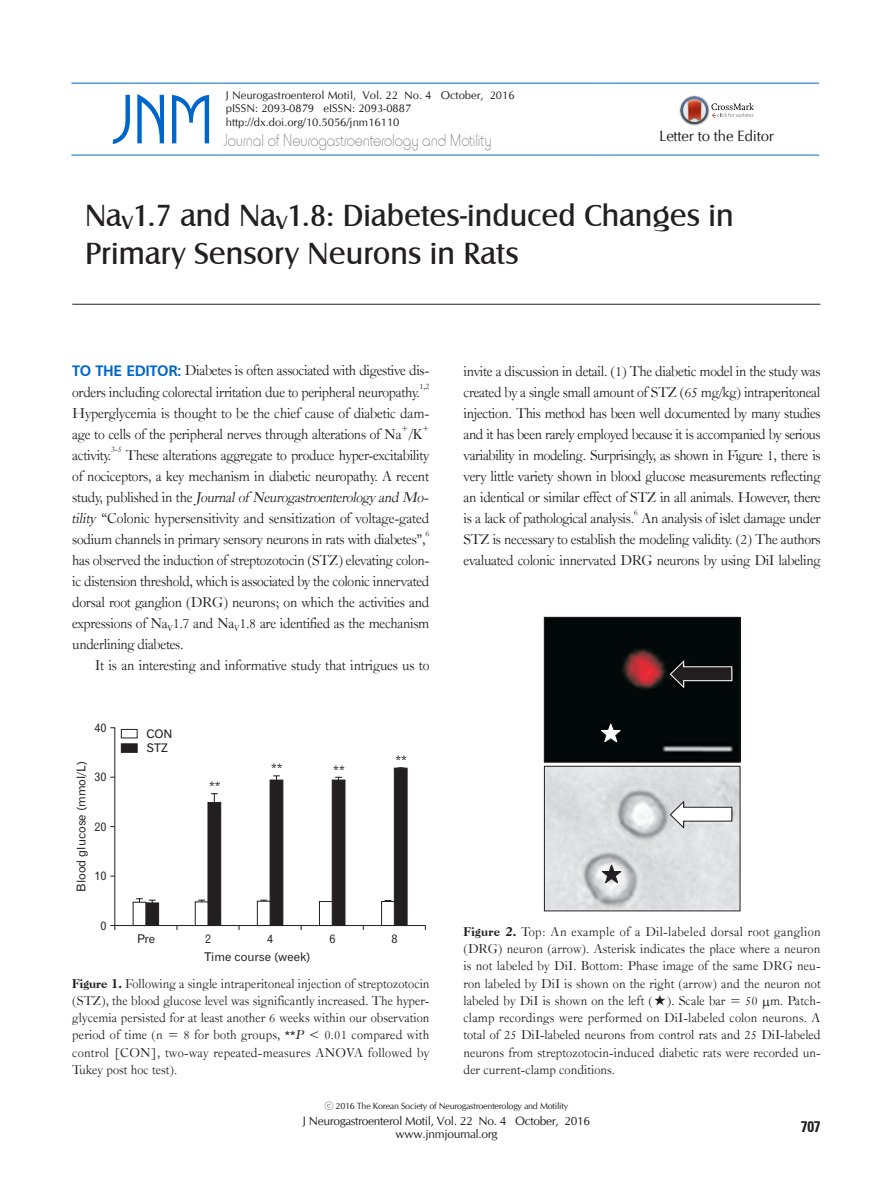
<style>
.page{position:relative;width:893px;height:1191px;background:#fff}
.page>*{position:absolute;margin:0;border:0;box-sizing:border-box;transform-origin:0 0}
.t1{font:500 64.5px "Busorama IT Cby BT";color:#06c}
.t2{font:31.5px/37.8px "Castle T";color:#231f20}
.t3{font:18px "Horatio D Ligh";letter-spacing:-.015em;color:#787878;scale:.9 1}
.t4{font:15.3px/21px "Caslon Old Face BT";letter-spacing:-.025em;color:#231f20}
.t5{font:15.3px "Univeconbol";color:#231f20}
.t6{font:15px "CG Omega";letter-spacing:-.01em;color:#231f20}
.t7{font:13.8px/17.2px "Caslon Old Face BT";color:#231f20;text-align:justify}
.t8{font:12.9px "Gothic 720 BT Roman B";color:#231f20}
.t9{font:12px/13.5px "CG Omega";letter-spacing:-.025em;color:#231f20;text-align:center}
.t10{font:12px "Gothic 720 BT Roman B";color:#231f20}
.t11{font:11.85px/14.2px "Gothic 720 BT Roman B";color:#231f20}
.t12{font:11.25px/13.5px "CG Omega";color:#231f20}
.t13{font:9px "CG Omega";letter-spacing:-.025em;color:#231f20}
.t14{font:8.85px "Caslon Old Face BT";color:#231f20}
.s1{font-size:25.5px}
.s2{font-family:"Humanist 777 BT Bold B";color:#06c}
.s3{font-style:italic}
.s4{font-weight:800;font-size:12.3px}
.s5{font-family:"Arial"}
.s6{font-family:"Batang"}
.s7{font-family:"Batang Che"}
</style>
<div class="page">
<hr style="left:72px;top:304px;width:748px;height:1px;background:#231f20">
<hr style="left:71px;top:83px;width:148px;height:1px;background:#06c">
<hr style="left:71px;top:155px;width:148px;height:1px;background:#06c">
<hr style="left:219px;top:83px;width:378px;height:1px;background:#06c">
<svg style="left:597px;top:83px;width:17px;height:1px"></svg>
<hr style="left:614px;top:83px;width:205px;height:1px;background:#06c">
<hr style="left:614px;top:155px;width:205px;height:1px;background:#06c">
<svg style="left:597px;top:155px;width:17px;height:1px"></svg>
<hr style="left:219px;top:155px;width:378px;height:1px;background:#06c">
<img style="left:679px;top:95px;width:22px;height:30px">
<svg style="left:681px;top:97px;width:73px;height:27px"></svg>
<svg style="left:110px;top:727px;width:315px;height:199px"></svg>
<div style="left:121px;top:743px;width:17px;height:9px;background:#231f20;border:1px solid #231f20"></div>
<div style="left:121px;top:729px;width:17px;height:9px;background:#fff;border:1px solid #231f20"></div>
<svg style="left:149px;top:899px;width:7px;height:3px"></svg>
<div style="left:145px;top:902px;width:14px;height:24px;background:#231f20;border:1px solid #231f20"></div>
<svg style="left:136px;top:898px;width:7px;height:3px"></svg>
<div style="left:133px;top:901px;width:13px;height:25px;background:#fff;border:1px solid #231f20"></div>
<svg style="left:211px;top:793px;width:7px;height:9px"></svg>
<div style="left:208px;top:802px;width:13px;height:124px;background:#231f20;border:1px solid #231f20"></div>
<svg style="left:198px;top:899px;width:7px;height:2px"></svg>
<div style="left:195px;top:901px;width:13px;height:25px;background:#fff;border:1px solid #231f20"></div>
<svg style="left:273px;top:775px;width:7px;height:4px"></svg>
<div style="left:270px;top:779px;width:13px;height:147px;background:#231f20"></div>
<div style="left:257px;top:900px;width:14px;height:26px;background:#fff;border:1px solid #231f20"></div>
<svg style="left:335px;top:777px;width:7px;height:2px"></svg>
<div style="left:332px;top:779px;width:13px;height:147px;background:#231f20;border:1px solid #231f20"></div>
<div style="left:319px;top:901px;width:14px;height:25px;background:#fff;border:1px solid #231f20"></div>
<div style="left:394px;top:767px;width:13px;height:159px;background:#231f20;border:1px solid #231f20"></div>
<div style="left:381px;top:901px;width:14px;height:25px;background:#fff;border:1px solid #231f20"></div>
<svg style="left:544px;top:617px;width:196px;height:294px;background:#727374"></svg>
<svg style="left:600px;top:723px;width:21px;height:20px"></svg>
<svg style="left:601px;top:864px;width:21px;height:19px"></svg>
<svg style="left:669px;top:800px;width:64px;height:29px"></svg>
<svg style="left:669px;top:660px;width:64px;height:29px;background:#262626"></svg>
<h1 class="t1" style="left:112px;top:81px;width:102px">JNM</h1>
<p class="t12" style="left:226px;top:89px;width:290px">J Neurogastroenterol Motil, Vol. 22 No. 4 October, 2016 pISSN: 2093-0879 eISSN: 2093-0887 http://dx.doi.org/10.5056/jnm16110</p>
<p class="t3" style="left:224px;top:130px;width:299px">Journal of Neurogastroenterology and Motility</p>
<p class="t6" style="left:659px;top:127px;width:116px">Letter to the Editor</p>
<h2 class="t2" style="left:85px;top:197px;width:650px">Na<span class="s1">v</span>1.7 and Na<span class="s1">v</span>1.8: Diabetes-induced Changes in<br>Primary Sensory Neurons in Rats</h2>
<p class="t4" style="left:72px;top:360px;width:359px"><span class="s2">TO THE EDITOR:</span> Diabetes is often associated with digestive dis&shy;orders including colorectal irritation due to peripheral neuropathy.</p>
<p class="t14" style="left:420px;top:381px;width:11px">1,2</p>
<p class="t4" style="left:72px;top:402px;width:359px">Hyperglycemia is thought to be the chief cause of diabetic dam&shy;age to cells of the peripheral nerves through alterations of Na /K</p>
<p class="t14" style="left:401px;top:423px;width:9px">+</p>
<p class="t14" style="left:422px;top:423px;width:9px">+</p>
<p class="t4" style="left:72px;top:444px;width:41px">activity.</p>
<p class="t14" style="left:111px;top:444px;width:12px">3-5</p>
<p class="t4" style="left:71px;top:444px;width:362px;text-indent:55px">These alterations aggregate to produce hyper-excitability of nociceptors, a key mechanism in diabetic neuropathy. A recent s t u d y, p u b l i s h e d i n t h e <span class="s3">Journalof Neurogastroenterology and Mo&shy;tility</span> “Colonic hypersensitivity and sensitization of voltage-gated sodium channels in primary sensory neurons in rats with diabetes”,</p>
<p class="t14" style="left:425px;top:528px;width:6px">6</p>
<p class="t4" style="left:72px;top:549px;width:359px;text-align:justify">has observed the induction of streptozotocin (STZ) elevating colon&shy;ic distension threshold, which is associated by the colonic innervated dorsal root ganglion (DRG) neurons; on which the activities and expressions of Na<sub>V</sub>1.7 and Na<sub>V</sub>1.8 are identified as the mechanism underlining diabetes.</p>
<p class="t4" style="left:95px;top:654px;width:336px">It is an interesting and informative study that intrigues us to</p>
<p class="t10" style="left:94px;top:723px;width:14px">40</p>
<p class="t10" style="left:76px;top:892px;width:132px;rotate:-90deg">Blood glucose (mmol/L)</p>
<p class="t10" style="left:94px;top:772px;width:14px">30</p>
<p class="t10" style="left:94px;top:822px;width:14px">20</p>
<p class="t10" style="left:94px;top:871px;width:14px">10</p>
<p class="t10" style="left:101px;top:920px;width:8px">0</p>
<p class="t11" style="left:146px;top:727px;width:28px">CON<br>STZ</p>
<p class="t8" style="left:209px;top:781px;width:14px">**</p>
<p class="t8" style="left:271px;top:763px;width:14px">**</p>
<p class="t8" style="left:333px;top:765px;width:14px">**</p>
<p class="t8" style="left:395px;top:755px;width:14px">**</p>
<p class="t10" style="left:137px;top:934px;width:20px">Pre</p>
<p class="t10" style="left:205px;top:934px;width:8px">2</p>
<p class="t10" style="left:267px;top:934px;width:8px">4</p>
<p class="t10" style="left:329px;top:934px;width:8px">6</p>
<p class="t10" style="left:392px;top:934px;width:8px">8</p>
<p class="t10" style="left:204px;top:952px;width:108px">Time course (week)</p>
<p class="t7" style="left:72px;top:974px;width:359px"><span class="s4">Figure 1.</span> Following a single intraperitoneal injection of streptozotocin (STZ), the blood glucose level was significantly increased. The hyper&shy;glycemia persisted for at least another 6 weeks within our observation period of time (n = 8 for both groups, <span class="s5">**</span><span class="s3">P</span> &lt; 0.01 compared with control [CON], two-way repeated-measures ANOVA followed by Tukey post hoc test).</p>
<p class="t4" style="left:463px;top:360px;width:359px;text-align:justify">invite a discussion in detail. (1) The diabetic model in the study was created by a single small amount of STZ (65 mg/kg) intraperitoneal injection. This method has been well documented by many studies and it has been rarely employed because it is accompanied by serious variability in modeling. Surprisingly, as shown in Figure 1, there is very little variety shown in blood glucose measurements reflecting an identical or similar effect of STZ in all animals. However, there is a lack of pathological analysis.</p>
<p class="t14" style="left:634px;top:507px;width:6px">6</p>
<p class="t4" style="left:463px;top:507px;width:359px;text-align:justify;text-indent:178px">An analysis of islet damage under STZ is necessary to establish the modeling validity. (2) The authors evaluated colonic innervated DRG neurons by using DiI labeling</p>
<p class="t7" style="left:463px;top:922px;width:359px"><span class="s4">Figure 2.</span> Top: An example of a Dil-labeled dorsal root ganglion (DRG) neuron (arrow). Asterisk indicates the place where a neuron is not labeled by DiI. Bottom: Phase image of the same DRG neu&shy;ron labeled by DiI is shown on the right (arrow) and the neuron not labeled by DiI is shown on the left (<span class="s6">★</span>). Scale bar = 50 m. Patch&shy;clamp recordings were performed on DiI-labeled colon neurons. A total of 25 DiI-labeled neurons from control rats and 25 DiI-labeled neurons from streptozotocin-induced diabetic rats were recorded un&shy;der current-clamp conditions.</p>
<p class="t13" style="left:325px;top:1100px;width:245px"><span class="s7">ⓒ</span> 2016 The Korean Society of Neurogastroenterology and Motility</p>
<p class="t9" style="left:303px;top:1114px;width:289px">J Neurogastroenterol Motil, Vol. 22 No. 4 October, 2016 www.jnmjournal.org</p>
<p class="t5" style="left:801px;top:1117px;width:21px">707</p>
</div>
